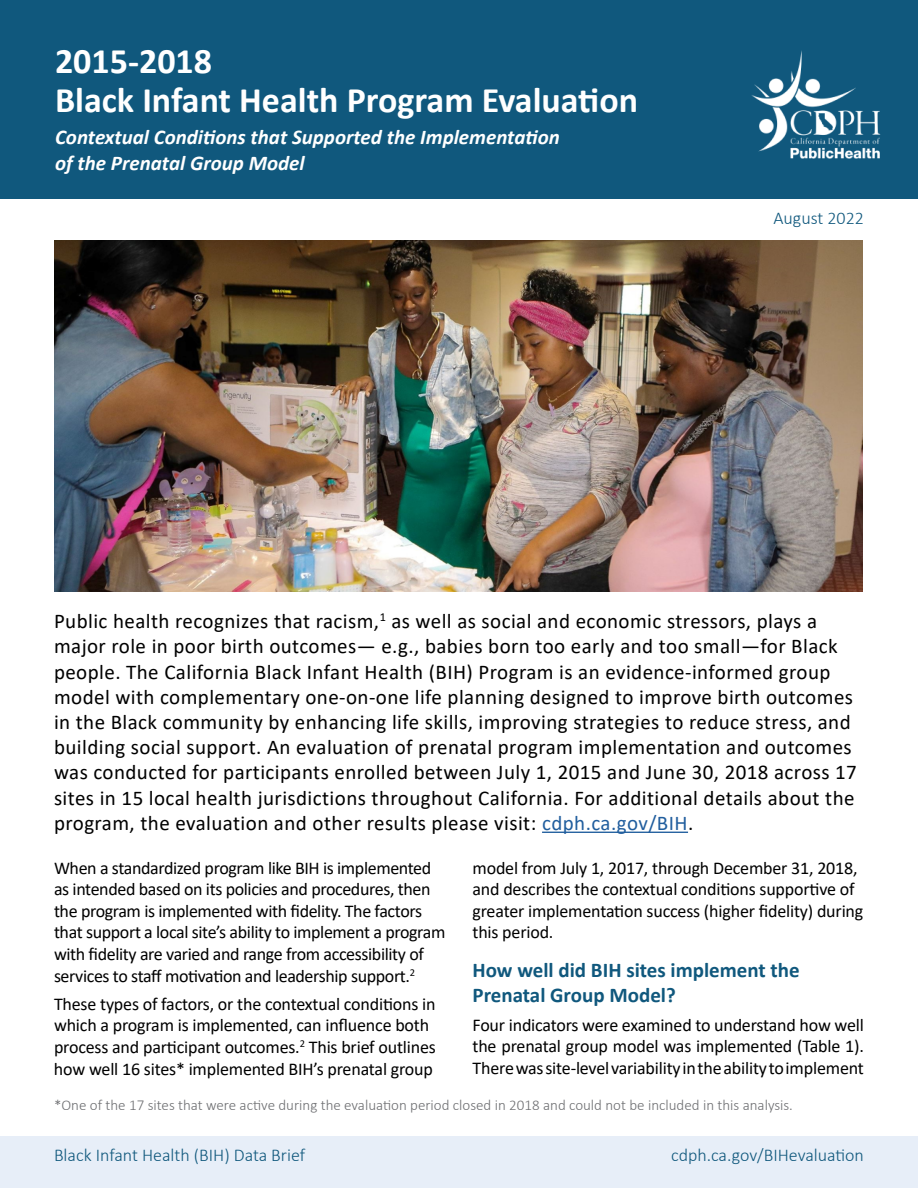
<style>
.page{position:relative;width:918px;height:1188px;background:#fff}
.page>*{position:absolute;margin:0;border:0;box-sizing:border-box;transform-origin:0 0}
.Heading_1{font:700 36px/39px "Calibri";color:#fff}
.t1{font:21px/25.2px "Calibri";letter-spacing:.02em;color:#000}
.Heading_1-2{font:italic 700 21px/25.2px "Calibri";color:#fff}
.H2__bold_blue{font:700 21px/25.2px "Calibri";color:#10587d}
.t2{font:18px/21.6px "Calibri";letter-spacing:-.02em;color:#000}
.Footer_Text{font:300 18px "Calibri";color:#10587d}
.t3{font:300 15px "Calibri";color:#6d6e71}
.s1{color:#215e9e}
</style>
<div class="page">
<div style="left:0;top:1136px;width:918px;height:52px;background:#e7eef8"></div>
<div style="left:0;top:0;width:918px;height:199px;background:#10587d"></div>
<img style="left:752px;top:50px;width:129px;height:108px">
<hr style="left:542px;top:832px;width:146px;height:1px;background:#215e9e">
<img style="left:54px;top:241px;width:809px;height:351px">
<h1 class="Heading_1" style="left:55px;top:42px;width:584px">2015-2018<br>Black Infant Health Program Evaluation</h1>
<h1 class="Heading_1-2" style="left:55px;top:124px;width:506px">Contextual Conditions that Supported the Implementation of the Prenatal Group Model</h1>
<p class="Footer_Text" style="left:773px;top:207px;width:92px">August 2022</p>
<p class="t1" style="left:54px;top:608px;width:804px">Public health recognizes that racism,<sup>1</sup> as well as social and economic stressors, plays a major role in poor birth outcomes— e.g., babies born too early and too small—for Black people. The California Black Infant Health (BIH) Program is an evidence-informed group model with complementary one-on-one life planning designed to improve birth outcomes in the Black community by enhancing life skills, improving strategies to reduce stress, and building social support. An evaluation of prenatal program implementation and outcomes was conducted for participants enrolled between July 1, 2015 and June 30, 2018 across 17 sites in 15 local health jurisdictions throughout California. For additional details about the program, the evaluation and other results please visit: <span class="s1">cdph.ca.gov/BIH</span>.</p>
<p class="t2" style="left:54px;top:856px;width:393px">When a standardized program like BIH is implemented as intended based on its policies and procedures, then the program is implemented with fidelity. The factors that support a local site’s ability to implement a program with fidelity are varied and range from accessibility of services to staff motivation and leadership support.<sup>2</sup></p>
<p class="t2" style="left:54px;top:993px;width:383px">These types of factors, or the contextual conditions in which a program is implemented, can influence both process and participant outcomes.<sup>2</sup> This brief outlines how well 16 sites* implemented BIH’s prenatal group</p>
<p class="t2" style="left:472px;top:856px;width:392px">model from July 1, 2017, through December 31, 2018, and describes the contextual conditions supportive of greater implementation success (higher fidelity) during this period.</p>
<h2 class="H2__bold_blue" style="left:472px;top:957px;width:329px">How well did BIH sites implement the<br>Prenatal Group Model?</h2>
<p class="t2" style="left:472px;top:1013px;width:393px;text-align:justify">Four indicators were examined to understand how well the prenatal group model was implemented (Table 1).<br>There was site-level variability in the ability to implement</p>
<p class="t3" style="left:54px;top:1096px;width:740px">*One of the 17 sites that were active during the evaluation period closed in 2018 and could not be included in this analysis.</p>
<p class="Footer_Text" style="left:54px;top:1144px;width:253px">Black Infant Health (BIH) Data Brief</p>
<p class="Footer_Text" style="left:671px;top:1144px;width:194px">cdph.ca.gov/BIHevaluation</p>
</div>
